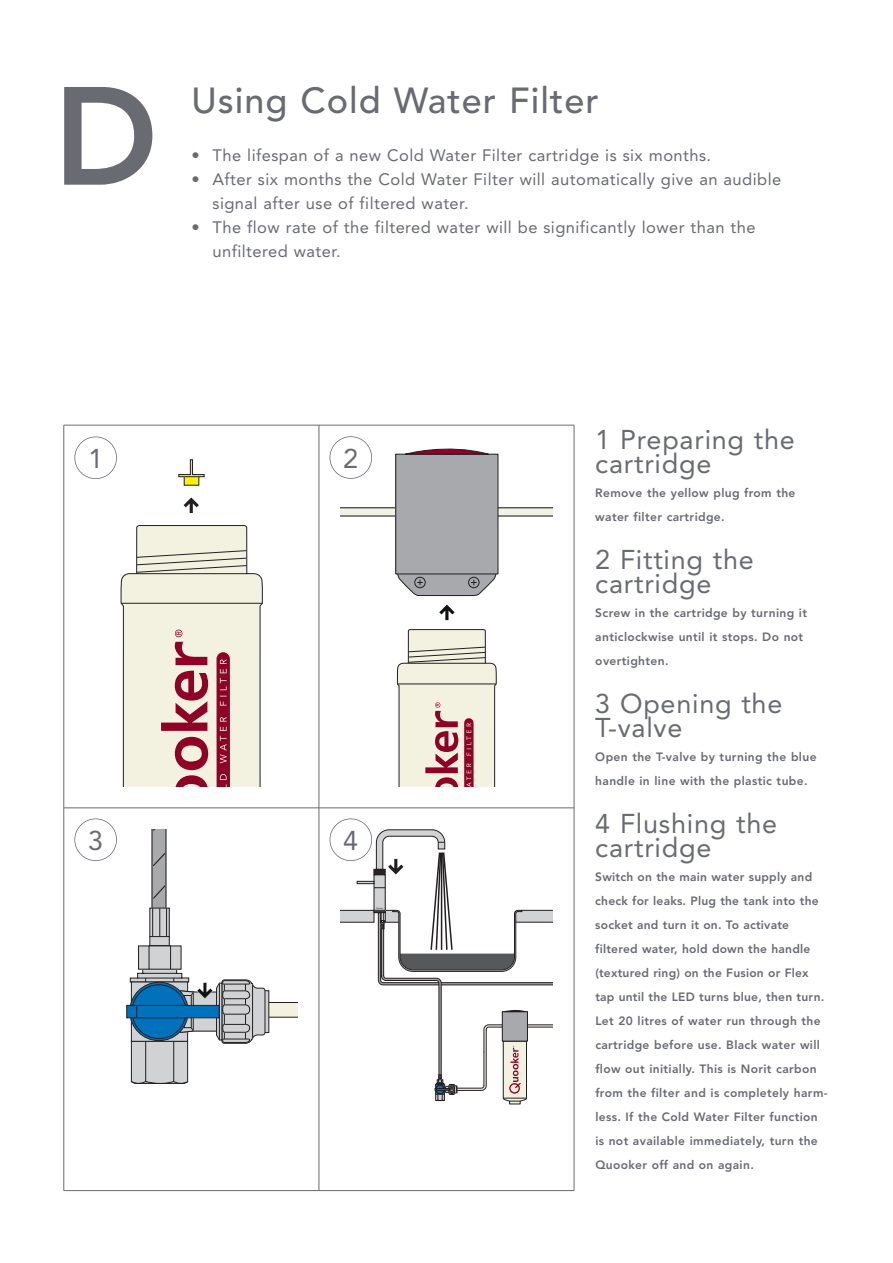
<style>
.page{position:relative;width:893px;height:1263px;background:#fff}
.page>*{position:absolute;margin:0;border:0;box-sizing:border-box;transform-origin:0 0}
.t1{font:800 138px "Avenir LT";color:#696b73}
.t2{font:500 36px "Avenir LT";letter-spacing:.03em;color:#696b73}
.t3{font:27px/24px "Avenir LT";letter-spacing:.03em;color:#696b73}
.t4{font:16.5px/24px "Avenir LT";letter-spacing:.03em;color:#696b73}
.t5{font:800 12px/24px "Avenir LT";letter-spacing:.03em;color:#696b73}
</style>
<div class="page">
<svg style="left:340px;top:508px;width:56px;height:8px"></svg>
<svg style="left:498px;top:508px;width:55px;height:8px"></svg>
<svg style="left:439px;top:605px;width:16px;height:15px"></svg>
<svg style="left:397px;top:629px;width:100px;height:158px;background:#dfcfc6"></svg>
<div style="left:396px;top:454px;width:102px;height:120px;background:#a8a9ad"></div>
<svg style="left:405px;top:449px;width:86px;height:5px"></svg>
<svg style="left:397px;top:573px;width:99px;height:23px;background:#a3a3a6"></svg>
<div style="left:150px;top:908px;width:19px;height:38px;background:#d1d2d4"></div>
<div style="left:139px;top:946px;width:42px;height:23px;background:#d1d2d4"></div>
<div style="left:138px;top:946px;width:43px;height:23px;border:1px solid #231f20"></div>
<div style="left:150px;top:936px;width:19px;height:10px;border:1px solid #231f20"></div>
<div style="left:149px;top:946px;width:22px;height:23px;border:1px solid #231f20"></div>
<svg style="left:152px;top:829px;width:18px;height:107px"></svg>
<hr style="left:152px;top:829px;width:1px;height:79px;background:#231f20">
<hr style="left:166px;top:829px;width:1px;height:79px;background:#231f20">
<svg style="left:127px;top:969px;width:171px;height:115px"></svg>
<svg style="left:178px;top:459px;width:27px;height:27px"></svg>
<svg style="left:184px;top:497px;width:15px;height:16px"></svg>
<svg style="left:121px;top:525px;width:142px;height:262px;background:#e1cfc6"></svg>
<div style="left:74px;top:436px;width:43px;height:43px;border:2px solid #696b73;border-radius:21px"></div>
<hr style="left:64px;top:425px;width:510px;height:1px;background:#696b73">
<hr style="left:64px;top:807px;width:510px;height:1px;background:#696b73">
<hr style="left:63px;top:425px;width:1px;height:765px;background:#696b73">
<hr style="left:319px;top:425px;width:1px;height:765px;background:#696b73">
<hr style="left:574px;top:425px;width:1px;height:765px;background:#696b73">
<div style="left:330px;top:436px;width:42px;height:43px;border:2px solid #696b73;border-radius:21px"></div>
<div style="left:74px;top:818px;width:43px;height:43px;border:2px solid #696b73;border-radius:21px"></div>
<div style="left:330px;top:818px;width:42px;height:43px;border:2px solid #696b73;border-radius:21px"></div>
<hr style="left:64px;top:1190px;width:510px;height:1px;background:#696b73">
<svg style="left:340px;top:830px;width:213px;height:274px"></svg>
<h1 class="t1" style="left:53px;top:80px;width:106px">D</h1>
<h2 class="t2" style="left:191px;top:85px;width:409px">Using Cold Water Filter</h2>
<h3 class="t4" style="left:191px;top:144px;width:521px">• The lifespan of a new Cold Water Filter cartridge is six months.</h3>
<h3 class="t4" style="left:213px;top:168px;width:570px;text-indent:-21px">• After six months the Cold Water Filter will automatically give an audible signal after use of filtered water.</h3>
<h3 class="t4" style="left:213px;top:216px;width:545px;text-indent:-21px">• The flow rate of the filtered water will be significantly lower than the unfiltered water.</h3>
<h3 class="t3" style="left:88px;top:449px;width:17px">1</h3>
<h3 class="t3" style="left:343px;top:449px;width:17px">2</h3>
<h3 class="t3" style="left:88px;top:831px;width:17px">3</h3>
<h3 class="t3" style="left:343px;top:831px;width:17px">4</h3>
<h3 class="t3" style="left:595px;top:430px;width:201px">1 Preparing the cartridge</h3>
<p class="t5" style="left:595px;top:482px;width:202px">Remove the yellow plug from the water filter cartridge.</p>
<h3 class="t3" style="left:595px;top:550px;width:160px">2 Fitting the cartridge</h3>
<p class="t5" style="left:595px;top:602px;width:213px">Screw in the cartridge by turning it anticlockwise until it stops. Do not overtighten.</p>
<h3 class="t3" style="left:595px;top:694px;width:189px">3 Opening the<br>T-valve</h3>
<p class="t5" style="left:595px;top:746px;width:223px">Open the T-valve by turning the blue handle in line with the plastic tube.</p>
<h3 class="t3" style="left:595px;top:814px;width:183px">4 Flushing the cartridge</h3>
<p class="t5" style="left:595px;top:866px;width:234px">Switch on the main water supply and check for leaks. Plug the tank into the socket and turn it on. To activate filtered water, hold down the handle (textured ring) on the Fusion or Flex tap until the LED turns blue, then turn.<br>Let 20 litres of water run through the cartridge before use. Black water will flow out initially. This is Norit carbon from the filter and is completely harm&shy;less. If the Cold Water Filter function is not available immediately, turn the Quooker off and on again.</p>
</div>
